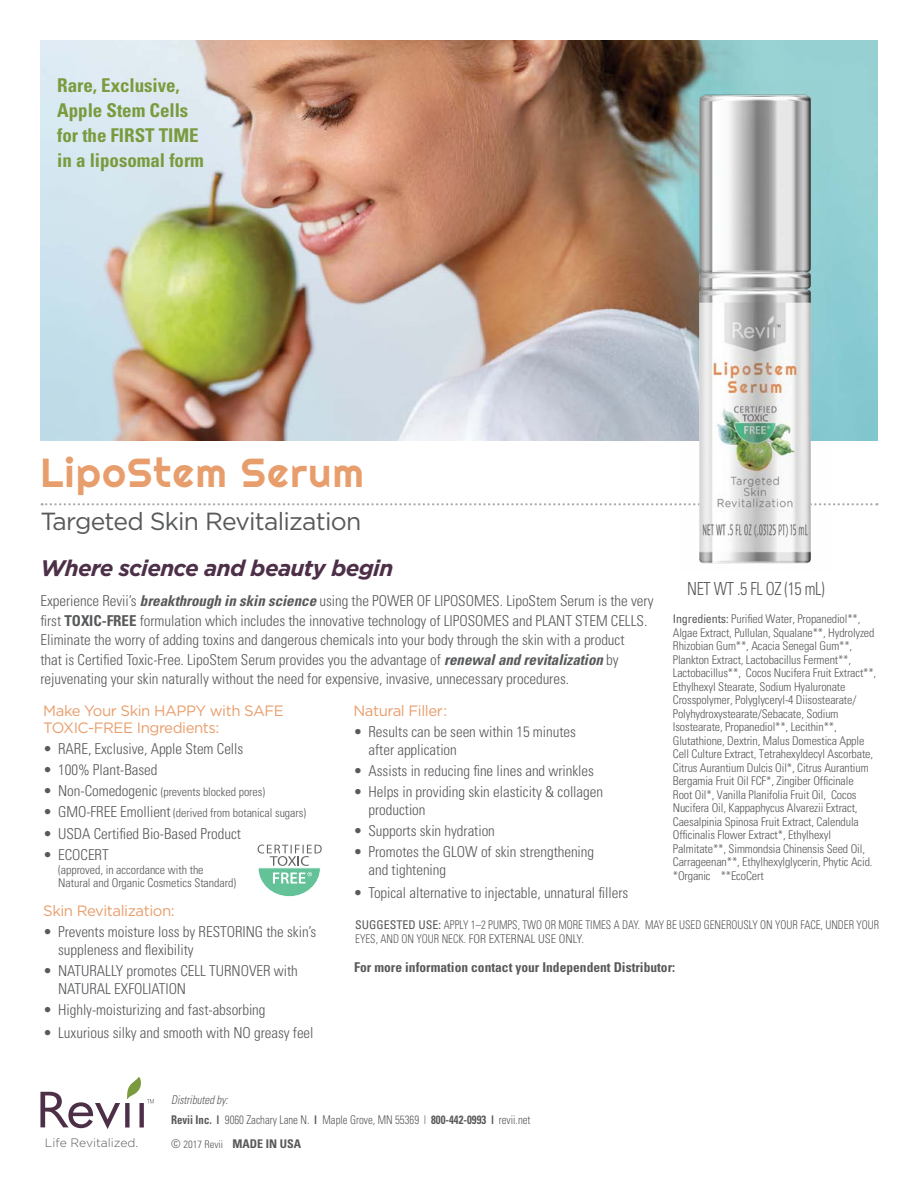
<style>
.page{position:relative;width:918px;height:1188px;background:#fff}
.page>*{position:absolute;margin:0;border:0;box-sizing:border-box;transform-origin:0 0}
.t1{font:40.5px "Righteous";letter-spacing:.04em;color:#e89e6c}
.t2{font:24.75px "Gotham";letter-spacing:-.03em;color:#58595b}
.t3{font:italic 700 22.5px "Gotham";letter-spacing:-.03em;color:#4d2f47}
.t4{font:700 condensed 19.05px/24.8px "Univers";letter-spacing:-.005em;color:#799b3d}
.t5{font:300 condensed 18px "Univers";letter-spacing:-.02em;color:#58595b;scale:.9 1}
.t6{font:300 condensed 15px/18px "Univers";letter-spacing:-.005em;color:#58595b}
.t7{font:15px/16.5px "Gotham";letter-spacing:-.03em;color:#e89e6c}
.t8{font:700 condensed 13.5px "Univers";color:#58595b}
.t9{font:300 12.15px "Gotham";color:#58595b}
.t10{font:300 condensed 12px/13.5px "Univers";letter-spacing:-.01em;color:#58595b}
.t11{font:300 condensed 12px/13.5px "Univers";letter-spacing:-.01em;color:#58595b;scale:.9 1}
.t12{font:300 condensed 10.5px "Univers";color:#58595b}
.s1{font-weight:700;font-style:italic}
.s2{font-weight:700}
.s3{font-weight:400}
.s4{font-size:15px}
.s5{font-style:italic}
.s6{font-size:12px}
.s7{font-weight:700;font-size:12px}
</style>
<div class="page">
<svg style="left:41px;top:503px;width:836px;height:2px"></svg>
<img style="left:40px;top:40px;width:837px;height:401px">
<svg style="left:40px;top:1077px;width:114px;height:52px"></svg>
<img style="left:680px;top:81px;width:150px;height:483px">
<svg style="left:257px;top:845px;width:65px;height:52px"></svg>
<p class="t4" style="left:57px;top:73px;width:148px">Rare, Exclusive,<br>Apple Stem Cells for the FIRST TIME in a liposomal form</p>
<h1 class="t1" style="left:40px;top:448px;width:325px">LipoStem Serum</h1>
<h2 class="t2" style="left:40px;top:508px;width:322px">Targeted Skin Revitalization</h2>
<h3 class="t3" style="left:40px;top:555px;width:354px">Where science and beauty begin</h3>
<p class="t6" style="left:40px;top:591px;width:615px;line-height:19.5px">Experience Revii’s <span class="s1">breakthrough in skin science</span> using the POWER OF LIPOSOMES. LipoStem Serum is the very first <span class="s2">TOXIC-FREE</span> formulation which includes the innovative technology of LIPOSOMES and PLANT STEM CELLS.<br>Eliminate the worry of adding toxins and dangerous chemicals into your body through the skin with a product<br>that is Certified Toxic-Free. LipoStem Serum provides you the advantage of <span class="s1">renewal and revitalization</span> by rejuvenating your skin naturally without the need for expensive, invasive, unnecessary procedures.</p>
<p class="t5" style="left:687px;top:578px;width:155px">NET WT .5 FL OZ (15 mL)</p>
<p class="t10" style="left:673px;top:612px;width:205px"><span class="s3">Ingredients:</span> Purified Water, Propanediol**, Algae Extract, Pullulan, Squalane**, Hydrolyzed Rhizobian Gum**, Acacia Senegal Gum**, Plankton Extract, Lactobacillus Ferment**, Lactobacillus**, Cocos Nucifera Fruit Extract**, Ethylhexyl Stearate, Sodium Hyaluronate Crosspolymer, Polyglyceryl-4 Diisostearate/ Polyhydroxystearate/Sebacate, Sodium Isostearate, Propanediol**, Lecithin**, Glutathione, Dextrin, Malus Domestica Apple Cell Culture Extract, Tetrahexyldecyl Ascorbate, Citrus Aurantium Dulcis Oil*, Citrus Aurantium Bergamia Fruit Oil FCF*, Zingiber Officinale Root Oil*, Vanilla Planifolia Fruit Oil, Cocos Nucifera Oil, Kappaphycus Alvarezii Extract, Caesalpinia Spinosa Fruit Extract, Calendula Officinalis Flower Extract*, Ethylhexyl Palmitate**, Simmondsia Chinensis Seed Oil, Carrageenan**, Ethylhexylglycerin, Phytic Acid. *Organic **EcoCert</p>
<p class="t11" style="left:355px;top:918px;width:584px"><span class="s3">SUGGESTED USE:</span> APPLY 1–2 PUMPS, TWO OR MORE TIMES A DAY. MAY BE USED GENEROUSLY ON YOUR FACE, UNDER YOUR<br>EYES, AND ON YOUR NECK. FOR EXTERNAL USE ONLY.</p>
<p class="t7" style="left:43px;top:702px;width:242px">Make Your Skin HAPPY with SAFE<br>TOXIC-FREE Ingredients:</p>
<p class="t6" style="left:43px;top:739px;width:202px">• RARE, Exclusive, Apple Stem Cells</p>
<p class="t6" style="left:43px;top:760px;width:116px">• 100% Plant-Based</p>
<p class="t10" style="left:43px;top:784px;width:224px"><span class="s4">• Non-Comedogenic</span> (prevents blocked pores)</p>
<p class="t10" style="left:43px;top:805px;width:264px"><span class="s4">• GMO-FREE Emollient</span> (derived from botanical sugars)</p>
<p class="t6" style="left:43px;top:825px;width:199px">• USDA Certified Bio-Based Product</p>
<p class="t6" style="left:43px;top:846px;width:67px">• ECOCERT</p>
<p class="t10" style="left:58px;top:862px;width:179px">(approved, in accordance with the<br>Natural and Organic Cosmetics Standard)</p>
<p class="t7" style="left:43px;top:902px;width:133px">Skin Revitalization:</p>
<p class="t6" style="left:58px;top:923px;width:260px;text-indent:-15px">• Prevents moisture loss by RESTORING the skin’s suppleness and flexibility</p>
<p class="t6" style="left:58px;top:962px;width:241px;text-indent:-15px">• NATURALLY promotes CELL TURNOVER with<br>NATURAL EXFOLIATION</p>
<p class="t6" style="left:43px;top:1001px;width:224px">• Highly-moisturizing and fast-absorbing</p>
<p class="t6" style="left:43px;top:1023px;width:272px">• Luxurious silky and smooth with NO greasy feel</p>
<p class="t7" style="left:354px;top:702px;width:95px">Natural Filler:</p>
<p class="t6" style="left:369px;top:723px;width:209px;text-indent:-15px">• Results can be seen within 15 minutes after application</p>
<p class="t6" style="left:354px;top:762px;width:242px">• Assists in reducing fine lines and wrinkles</p>
<p class="t6" style="left:369px;top:783px;width:236px;text-indent:-15px">• Helps in providing skin elasticity &amp; collagen production</p>
<p class="t6" style="left:354px;top:822px;width:143px">• Supports skin hydration</p>
<p class="t6" style="left:369px;top:843px;width:227px;text-indent:-15px">• Promotes the GLOW of skin strengthening and tightening</p>
<p class="t6" style="left:354px;top:883px;width:276px">• Topical alternative to injectable, unnatural fillers</p>
<p class="t8" style="left:354px;top:959px;width:322px">For more information contact your Independent Distributor:</p>
<p class="t9" style="left:45px;top:1136px;width:95px">Life Revitalized.</p>
<p class="t11" style="left:171px;top:1090px;width:401px;line-height:19.5px"><span class="s5">Distributed by:<br></span><span class="s2">Revii Inc. |</span> 9060 Zachary Lane N. <span class="s2">|</span> Maple Grove, MN 55369 | <span class="s2">800-442-0993 |</span> revii.net</p>
<p class="t12" style="left:171px;top:1138px;width:132px"><span class="s6">©</span> 2017 Revii <span class="s7">MADE IN USA</span></p>
</div>
